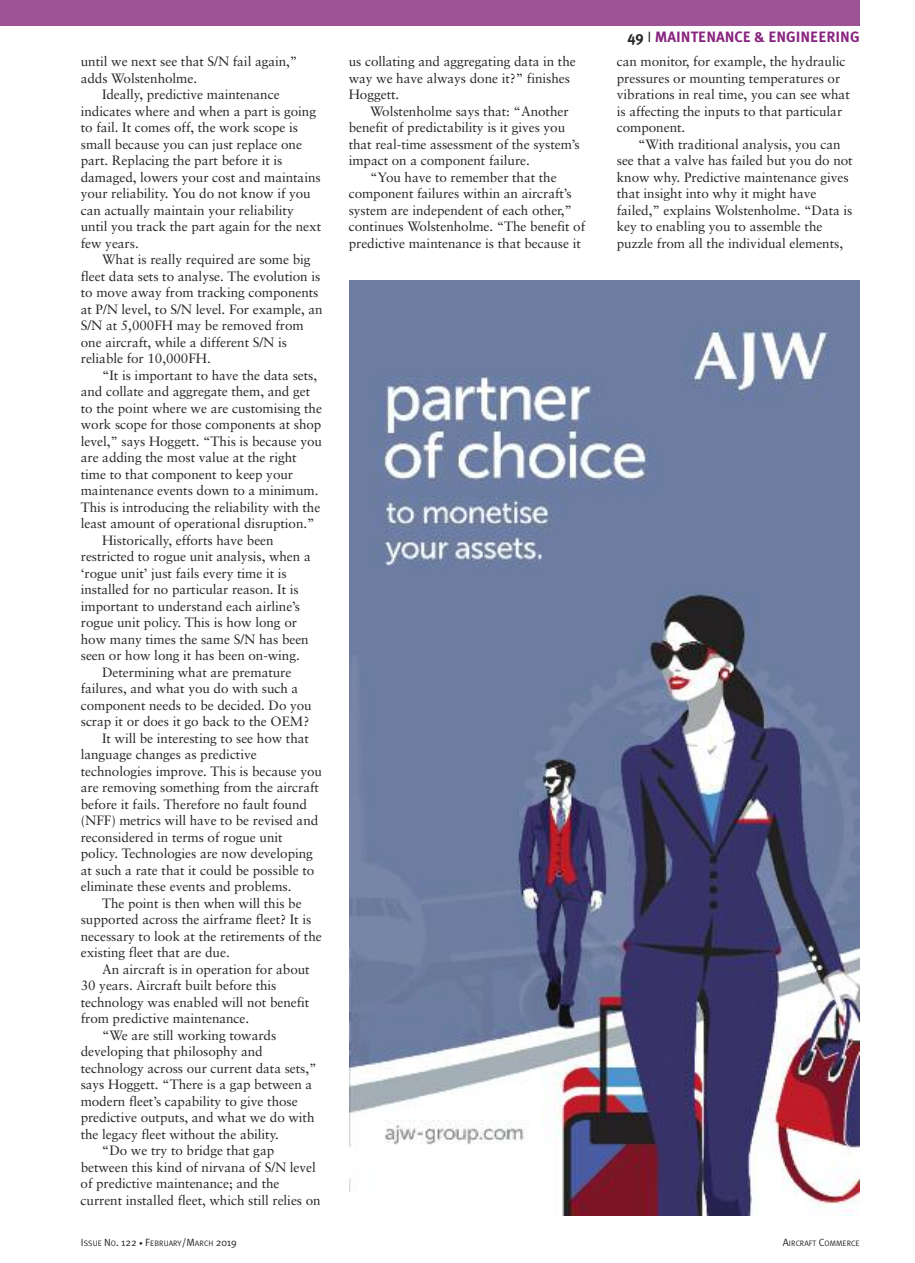
<style>
.page{position:relative;width:915px;height:1263px;background:#fff}
.page>*{position:absolute;margin:0;border:0;box-sizing:border-box;transform-origin:0 0}
.t1{font:700 15px "Meta Plus";color:#882480}
.t2{font:13.5px/16.5px "Sabon";letter-spacing:-.005em;color:#272627}
.t3{font:7.8px "Meta Plus Normal";color:#272627}
.s1{color:#272627}
.s2{font-family:"Meta Plus Normal";font-weight:400;color:#272627}
.s3{font-size:10.5px}
.s4{font-size:7.5px}
</style>
<div class="page">
<div style="left:0;top:0;width:859px;height:26px;background:#9f5397"></div>
<img style="left:350px;top:281px;width:509px;height:935px">
<p class="t2" style="left:81px;top:54px;width:218px">until we next see that S/N fail again,” adds Wolstenholme.</p>
<p class="t2" style="left:81px;top:87px;width:242px;text-indent:21px">Ideally, predictive maintenance indicates where and when a part is going to fail. It comes off, the work scope is small because you can just replace one part. Replacing the part before it is damaged, lowers your cost and maintains your reliability. You do not know if you can actually maintain your reliability until you track the part again for the next few years.</p>
<p class="t2" style="left:81px;top:252px;width:243px;text-indent:21px">What is really required are some big fleet data sets to analyse. The evolution is to move away from tracking components at P/N level, to S/N level. For example, an S/N at 5,000FH may be removed from one aircraft, while a different S/N is reliable for 10,000FH.</p>
<p class="t2" style="left:102px;top:368px;width:216px">“It is important to have the data sets,</p>
<p class="t2" style="left:81px;top:384px;width:231px">and collate and aggregate them, and get</p>
<p class="t2" style="left:81px;top:401px;width:242px">to the point where we are customising the</p>
<p class="t2" style="left:81px;top:417px;width:242px">work scope for those components at shop</p>
<p class="t2" style="left:81px;top:434px;width:242px">level,” says Hoggett. “This is because you</p>
<p class="t2" style="left:81px;top:450px;width:217px">are adding the most value at the right</p>
<p class="t2" style="left:81px;top:467px;width:214px">time to that component to keep your</p>
<p class="t2" style="left:81px;top:483px;width:239px">maintenance events down to a minimum.</p>
<p class="t2" style="left:81px;top:500px;width:241px">This is introducing the reliability with the</p>
<p class="t2" style="left:81px;top:516px;width:235px">least amount of operational disruption.”</p>
<p class="t2" style="left:102px;top:533px;width:173px">Historically, efforts have been</p>
<p class="t2" style="left:81px;top:549px;width:231px">restricted to rogue unit analysis, when a</p>
<p class="t2" style="left:81px;top:566px;width:207px">‘rogue unit’ just fails every time it is</p>
<p class="t2" style="left:81px;top:582px;width:219px">installed for no particular reason. It is</p>
<p class="t2" style="left:81px;top:599px;width:221px">important to understand each airline’s</p>
<p class="t2" style="left:81px;top:615px;width:218px">rogue unit policy. This is how long or</p>
<p class="t2" style="left:81px;top:632px;width:229px">how many times the same S/N has been</p>
<p class="t2" style="left:81px;top:648px;width:220px">seen or how long it has been on-wing.</p>
<p class="t2" style="left:102px;top:665px;width:191px">Determining what are premature</p>
<p class="t2" style="left:81px;top:681px;width:219px">failures, and what you do with such a</p>
<p class="t2" style="left:81px;top:698px;width:232px">component needs to be decided. Do you</p>
<p class="t2" style="left:81px;top:714px;width:230px">scrap it or does it go back to the OEM?</p>
<p class="t2" style="left:102px;top:731px;width:208px">It will be interesting to see how that</p>
<p class="t2" style="left:81px;top:747px;width:177px">language changes as predictive</p>
<p class="t2" style="left:81px;top:764px;width:243px">technologies improve. This is because you</p>
<p class="t2" style="left:81px;top:780px;width:240px">are removing something from the aircraft</p>
<p class="t2" style="left:81px;top:797px;width:228px">before it fails. Therefore no fault found</p>
<p class="t2" style="left:81px;top:813px;width:239px">(NFF) metrics will have to be revised and</p>
<p class="t2" style="left:81px;top:830px;width:203px">reconsidered in terms of rogue unit</p>
<p class="t2" style="left:81px;top:846px;width:234px">policy. Technologies are now developing</p>
<p class="t2" style="left:81px;top:863px;width:235px">at such a rate that it could be possible to</p>
<p class="t2" style="left:81px;top:879px;width:212px">eliminate these events and problems.</p>
<p class="t2" style="left:102px;top:896px;width:201px">The point is then when will this be</p>
<p class="t2" style="left:81px;top:912px;width:232px">supported across the airframe fleet? It is</p>
<p class="t2" style="left:81px;top:929px;width:242px">necessary to look at the retirements of the</p>
<p class="t2" style="left:81px;top:945px;width:150px">existing fleet that are due.</p>
<p class="t2" style="left:102px;top:962px;width:209px">An aircraft is in operation for about</p>
<p class="t2" style="left:81px;top:978px;width:197px">30 years. Aircraft built before this</p>
<p class="t2" style="left:81px;top:995px;width:230px">technology was enabled will not benefit</p>
<p class="t2" style="left:81px;top:1011px;width:170px">from predictive maintenance.</p>
<p class="t2" style="left:102px;top:1028px;width:176px">“We are still working towards</p>
<p class="t2" style="left:81px;top:1044px;width:183px">developing that philosophy and</p>
<p class="t2" style="left:81px;top:1061px;width:237px">technology across our current data sets,”</p>
<p class="t2" style="left:81px;top:1077px;width:233px">says Hoggett. “There is a gap between a</p>
<p class="t2" style="left:81px;top:1094px;width:218px">modern fleet’s capability to give those</p>
<p class="t2" style="left:81px;top:1110px;width:235px">predictive outputs, and what we do with</p>
<p class="t2" style="left:81px;top:1127px;width:200px">the legacy fleet without the ability.</p>
<p class="t2" style="left:102px;top:1143px;width:174px">“Do we try to bridge that gap</p>
<p class="t2" style="left:81px;top:1160px;width:237px">between this kind of nirvana of S/N level</p>
<p class="t2" style="left:81px;top:1176px;width:200px">of predictive maintenance; and the</p>
<p class="t2" style="left:81px;top:1193px;width:241px">current installed fleet, which still relies on</p>
<p class="t2" style="left:348px;top:54px;width:228px">us collating and aggregating data in the way we have always done it?” finishes<br>Hoggett.</p>
<p class="t2" style="left:370px;top:104px;width:200px">Wolstenholme says that: “Another</p>
<p class="t2" style="left:348px;top:120px;width:218px">benefit of predictability is it gives you</p>
<p class="t2" style="left:348px;top:137px;width:232px">that real-time assessment of the system’s</p>
<p class="t2" style="left:348px;top:153px;width:182px">impact on a component failure.</p>
<p class="t2" style="left:370px;top:170px;width:188px">“You have to remember that the</p>
<p class="t2" style="left:348px;top:186px;width:224px">component failures within an aircraft’s</p>
<p class="t2" style="left:348px;top:203px;width:225px">system are independent of each other,”</p>
<p class="t2" style="left:348px;top:219px;width:238px">continues Wolstenholme. “The benefit of</p>
<p class="t2" style="left:348px;top:236px;width:233px">predictive maintenance is that because it</p>
<p class="t1" style="left:627px;top:28px;width:234px"><span class="s1">49</span> <span class="s2">I</span> MAINTENANCE &amp; ENGINEERING</p>
<p class="t2" style="left:616px;top:54px;width:234px">can monitor, for example, the hydraulic pressures or mounting temperatures or vibrations in real time, you can see what is affecting the inputs to that particular component.</p>
<p class="t2" style="left:616px;top:137px;width:237px;text-indent:21px">“With traditional analysis, you can see that a valve has failed but you do not know why. Predictive maintenance gives that insight into why it might have failed,” explains Wolstenholme. “Data is key to enabling you to assemble the puzzle from all the individual elements,</p>
<p class="t3" style="left:81px;top:1238px;width:157px"><span class="s3">I</span>SSUE <span class="s3">N</span>O<span class="s3">. 122</span> <span class="s4">•</span> <span class="s3">F</span>EBRUARY<span class="s3">/M</span>ARCH <span class="s3">2019</span></p>
<p class="t3" style="left:782px;top:1238px;width:78px"><span class="s3">A</span>IRCRAFT <span class="s3">C</span>OMMERCE</p>
</div>
